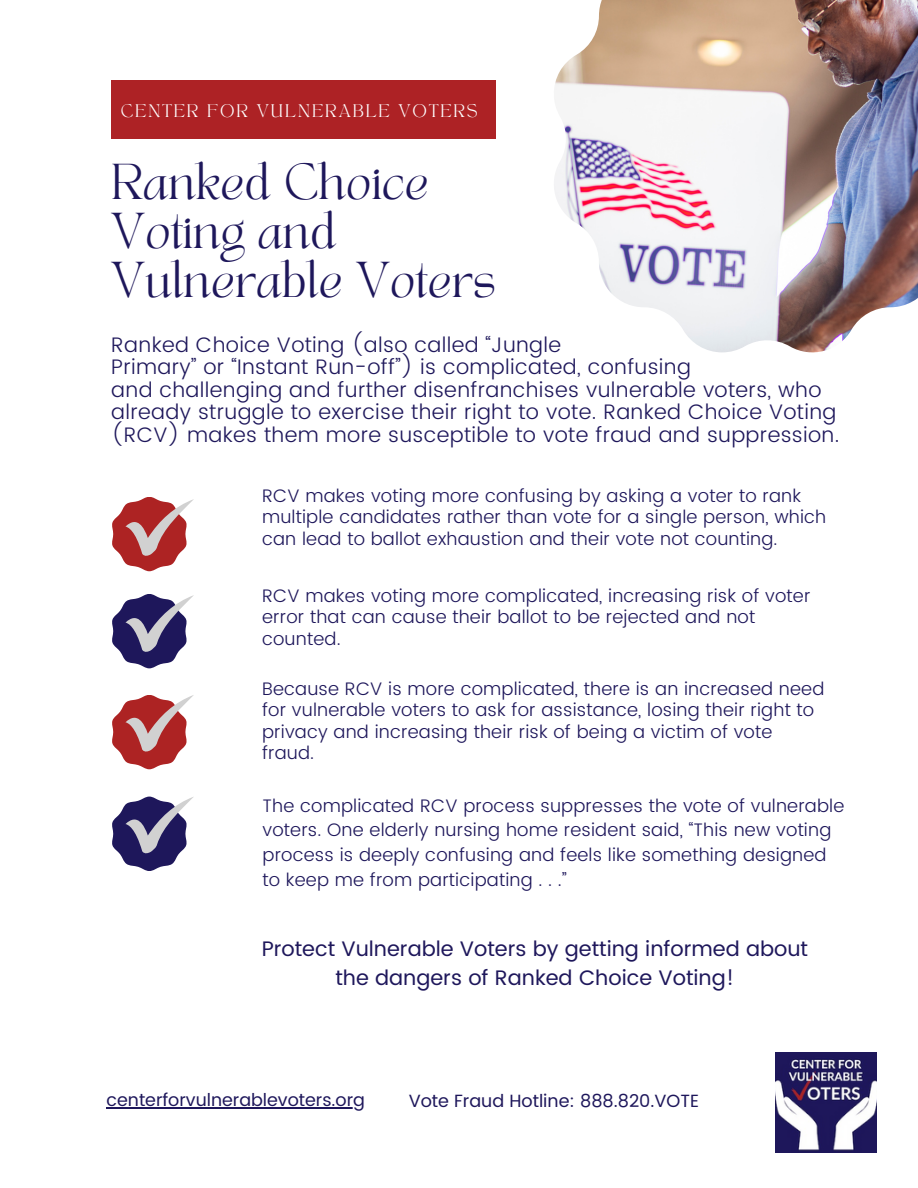
<style>
.page{position:relative;width:918px;height:1188px;background:#fff}
.page>*{position:absolute;margin:0;border:0;box-sizing:border-box;transform-origin:0 0}
.t1{font:35.25px/49.3px "TANAEGEAN";color:#1e175b}
.t2{font:300 21px/22.5px "Poppins";letter-spacing:.015em;color:#1e175b}
.t3{font:21px/29.2px "Poppins";color:#1e175b;text-align:center}
.t4{font:300 18.15px/21.3px "Poppins";letter-spacing:.01em;color:#1e175b}
.t5{font:17.7px "Poppins";color:#1e175b}
.t6{font:12.75px "TANAEGEAN";letter-spacing:.16em;color:#fff}
</style>
<div class="page">
<div style="left:111px;top:81px;width:385px;height:58px;background:#ad2225"></div>
<img style="left:554px;top:0;width:364px;height:352px">
<svg style="left:112px;top:497px;width:82px;height:74px"></svg>
<svg style="left:112px;top:594px;width:82px;height:74px"></svg>
<svg style="left:112px;top:695px;width:82px;height:74px"></svg>
<svg style="left:112px;top:797px;width:81px;height:74px"></svg>
<img style="left:775px;top:1052px;width:102px;height:100px">
<hr style="left:107px;top:1107px;width:258px;height:1px;background:#1e175b">
<p class="t6" style="left:121px;top:104px;width:359px">CENTER FOR VULNERABLE VOTERS</p>
<p class="t1" style="left:111px;top:162px;width:387px">Ranked Choice<br>Voting and<br>Vulnerable Voters</p>
<p class="t2" style="left:111px;top:333px;width:451px">Ranked Choice Voting (also called “Jungle</p>
<p class="t2" style="left:111px;top:356px;width:581px">Primary” or “Instant Run-off”) is complicated, confusing</p>
<p class="t2" style="left:111px;top:378px;width:712px">and challenging and further disenfranchises vulnerable voters, who</p>
<p class="t2" style="left:111px;top:401px;width:730px">already struggle to exercise their right to vote. Ranked Choice Voting (RCV) makes them more susceptible to vote fraud and suppression.</p>
<p class="t4" style="left:262px;top:485px;width:566px">RCV makes voting more confusing by asking a voter to rank multiple candidates rather than vote for a single person, which can lead to ballot exhaustion and their vote not counting.</p>
<p class="t4" style="left:262px;top:585px;width:550px">RCV makes voting more complicated, increasing risk of voter error that can cause their ballot to be rejected and not counted.</p>
<p class="t4" style="left:262px;top:678px;width:564px">Because RCV is more complicated, there is an increased need for vulnerable voters to ask for assistance, losing their right to privacy and increasing their risk of being a victim of vote fraud.</p>
<p class="t4" style="left:263px;top:793px;width:583px;line-height:24.8px">The complicated RCV process suppresses the vote of vulnerable voters. One elderly nursing home resident said, “This new voting process is deeply confusing and feels like something designed to keep me from participating . . .”</p>
<p class="t3" style="left:262px;top:934px;width:548px">Protect Vulnerable Voters by getting informed about the dangers of Ranked Choice Voting!</p>
<p class="t5" style="left:107px;top:1089px;width:260px">centerforvulnerablevoters.org</p>
<p class="t5" style="left:409px;top:1091px;width:292px">Vote Fraud Hotline: 888.820.VOTE</p>
</div>
